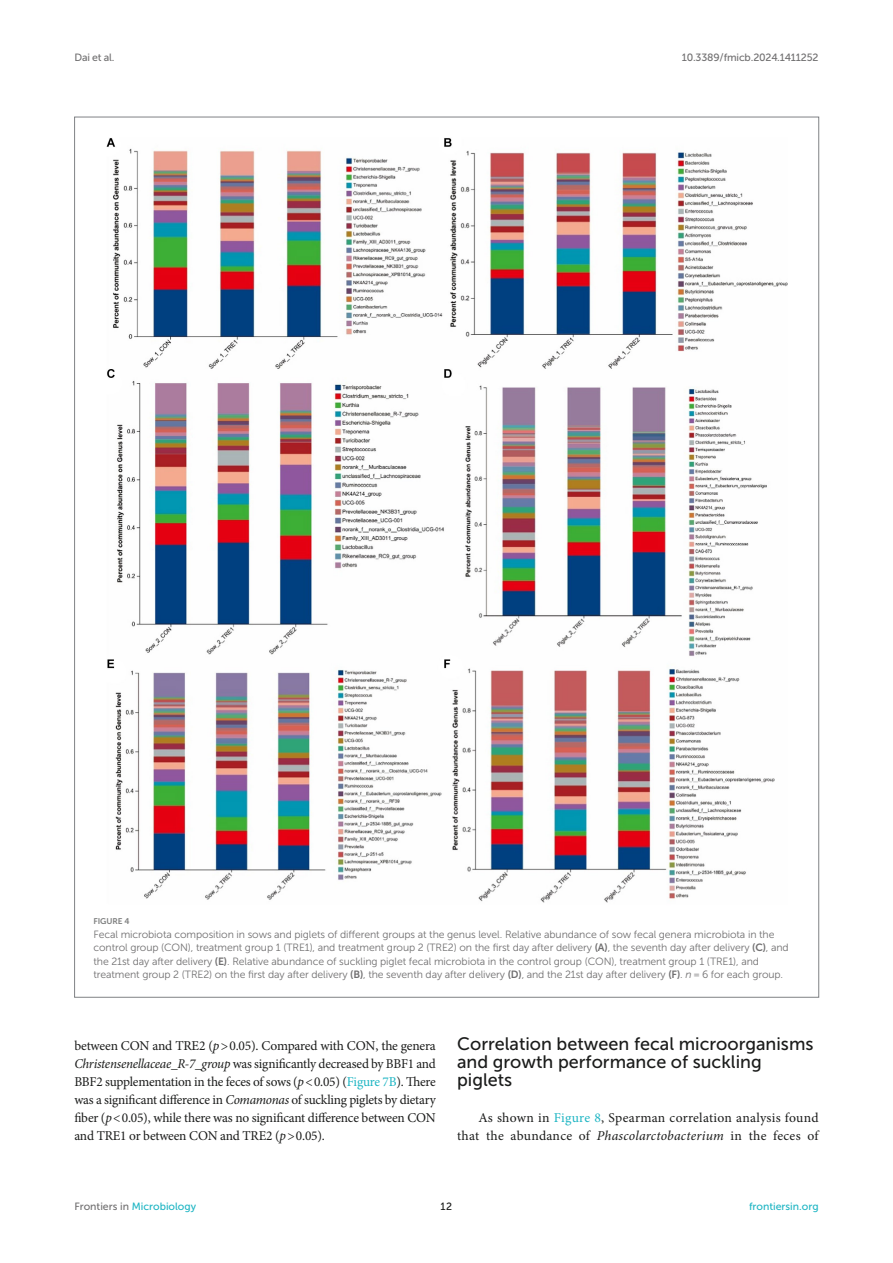
<style>
.page{position:relative;width:893px;height:1263px;background:#fff}
.page>*{position:absolute;margin:0;border:0;box-sizing:border-box;transform-origin:0 0}
.HEAD_2{font:18px/18px "Museo Sans 500";color:#1b1c1b}
.TEXT{font:13.5px/18px "Minion Pro";letter-spacing:-.015em;color:#1b1c1b;text-align:justify}
.TEXT_FLUSH{font:13.5px/18px "Minion Pro";letter-spacing:.015em;color:#1b1c1b;text-align:right}
.FIG_LEG{font:10.5px/13.5px "Museo Sans 300";letter-spacing:-.01em;color:#706f70}
.t1{font:10.5px "Museo Sans 500";color:#1db5c3}
.t2{font:10.5px "Museo Sans 500";letter-spacing:-.015em;color:#706f70}
.t3{font:10.5px "Museo Sans 500";color:#1b1c1b}
.FIG_HD{font:8.25px "Museo Sans 700";letter-spacing:-.01em;color:#7e7f7f}
.s1{font-family:"Museo Sans 700"}
.s2{font-style:italic}
.s3{color:#1db5c3}
.s4{color:#706f70}
</style>
<div class="page">
<img style="left:106px;top:138px;width:682px;height:765px">
<p class="t2" style="left:74px;top:51px;width:42px">Dai et al.</p>
<p class="t2" style="left:682px;top:51px;width:138px">10.3389/fmicb.2024.1411252</p>
<p class="FIG_HD" style="left:94px;top:917px;width:37px">FIGURE 4</p>
<p class="FIG_LEG" style="left:94px;top:927px;width:697px">Fecal microbiota composition in sows and piglets of different groups at the genus level. Relative abundance of sow fecal genera microbiota in the control group (CON), treatment group 1 (TRE1), and treatment group 2 (TRE2) on the first day after delivery <span class="s1">(A)</span>, the seventh day after delivery <span class="s1">(C)</span>, and the 21st day after delivery <span class="s1">(E)</span>. Relative abundance of suckling piglet fecal microbiota in the control group (CON), treatment group 1 (TRE1), and treatment group 2 (TRE2) on the first day after delivery <span class="s1">(B)</span>, the seventh day after delivery <span class="s1">(D)</span>, and the 21st day after delivery <span class="s1">(F)</span>. <span class="s2">n</span> = 6 for each group.</p>
<p class="TEXT" style="left:74px;top:1037px;width:363px">between CON and TRE2 (<span class="s2">p</span>&gt;0.05). Compared with CON, the genera <span class="s2">Christensenellaceae_R-7_group</span> was significantly decreased by BBF1 and BBF2 supplementation in the feces of sows (<span class="s2">p</span>&lt;0.05) (<span class="s3">Figure 7B</span>). There was a significant difference in <span class="s2">Comamonas</span> of suckling piglets by dietary fiber (<span class="s2">p</span>&lt;0.05), while there was no significant difference between CON and TRE1 or between CON and TRE2 (<span class="s2">p</span>&gt;0.05).</p>
<p class="HEAD_2" style="left:457px;top:1035px;width:358px">Correlation between fecal microorganisms and growth performance of suckling piglets</p>
<p class="TEXT_FLUSH" style="left:457px;top:1109px;width:363px">As shown in <span class="s3">Figure 8</span>, Spearman correlation analysis found that the abundance of <span class="s2">Phascolarctobacterium</span> in the feces of</p>
<p class="t1" style="left:74px;top:1200px;width:123px"><span class="s4">Frontiers in</span> Microbiology</p>
<p class="t3" style="left:441px;top:1200px;width:13px">12</p>
<p class="t1" style="left:749px;top:1200px;width:71px">frontiersin.org</p>
</div>
